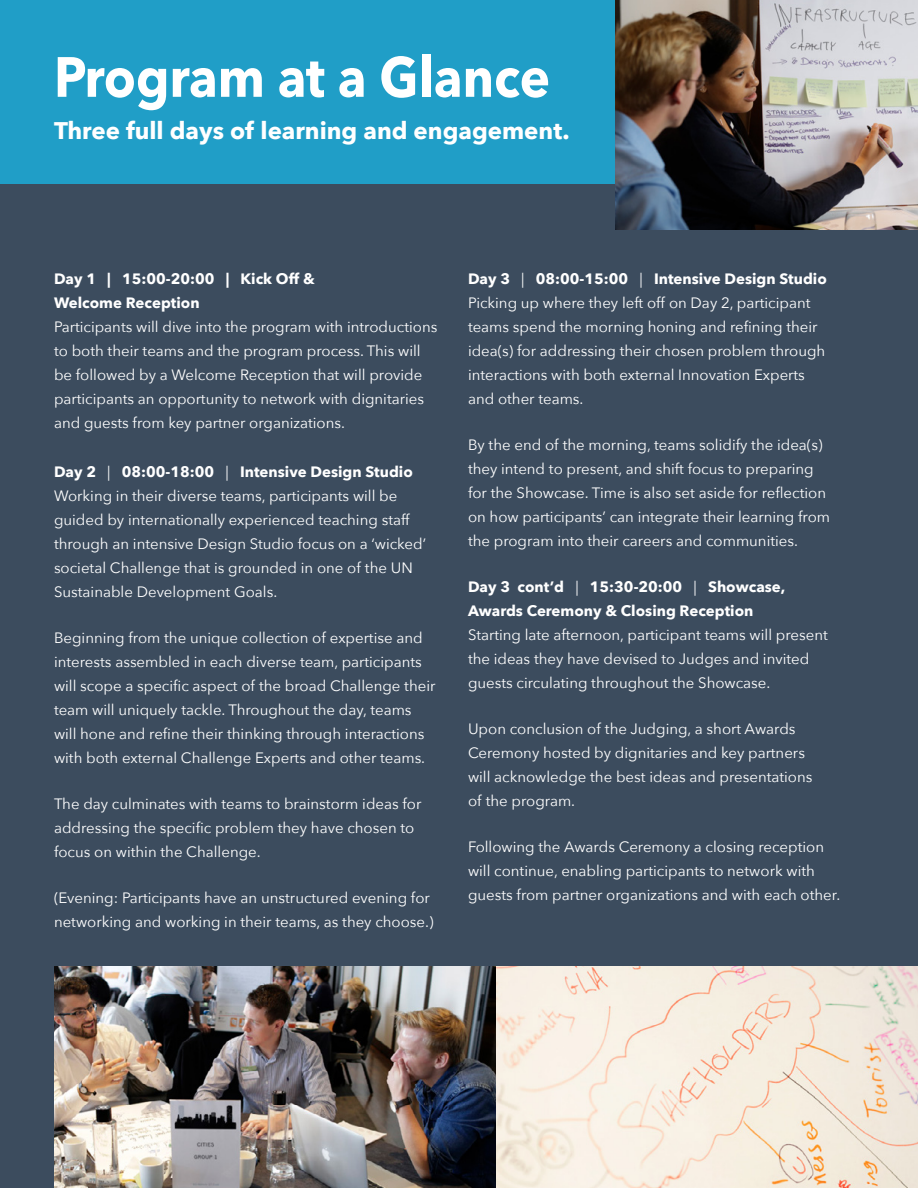
<style>
.page{position:relative;width:918px;height:1188px;background:#fff}
.page>*{position:absolute;margin:0;border:0;box-sizing:border-box;transform-origin:0 0}
.t1{font:700 56.1px "Avenir Next";color:#fff;scale:.91 1}
.t2{font:700 24px "Avenir Next";color:#fff}
.t3{font:15px/24px "Avenir Next";color:#fff}
.t4{font:700 15px/24px "Avenir Next";color:#fff}
.s1{font-weight:700}
.s2{font-weight:400}
</style>
<div class="page">
<div style="left:0;top:184px;width:918px;height:1004px;background:#3c4c5e"></div>
<div style="left:0;top:0;width:918px;height:184px;background:#209ec7"></div>
<img style="left:54px;top:967px;width:864px;height:221px">
<img style="left:615px;top:0;width:303px;height:230px">
<h1 class="t1" style="left:54px;top:29px;width:547px">Program at a Glance</h1>
<h2 class="t2" style="left:54px;top:110px;width:517px">Three full days of learning and engagement.</h2>
<p class="t4" style="left:54px;top:267px;width:263px">Day 1 | 15:00-20:00 | Kick Off &amp;<br>Welcome Reception</p>
<p class="t3" style="left:54px;top:315px;width:385px">Participants will dive into the program with introductions to both their teams and the program process. This will be followed by a Welcome Reception that will provide participants an opportunity to network with dignitaries and guests from key partner organizations.</p>
<p class="t3" style="left:54px;top:459px;width:374px"><span class="s1">Day 2</span> | <span class="s1">08:00-18:00</span> | <span class="s1">Intensive Design Studio </span>Working in their diverse teams, participants will be guided by internationally experienced teaching staff through an intensive Design Studio focus on a ‘wicked’ societal Challenge that is grounded in one of the UN Sustainable Development Goals.</p>
<p class="t3" style="left:54px;top:625px;width:383px">Beginning from the unique collection of expertise and interests assembled in each diverse team, participants will scope a specific aspect of the broad Challenge their team will uniquely tackle. Throughout the day, teams will hone and refine their thinking through interactions with both external Challenge Experts and other teams.</p>
<p class="t3" style="left:54px;top:791px;width:369px">The day culminates with teams to brainstorm ideas for addressing the specific problem they have chosen to focus on within the Challenge.</p>
<p class="t3" style="left:54px;top:885px;width:381px">(Evening: Participants have an unstructured evening for networking and working in their teams, as they choose.)</p>
<p class="t3" style="left:468px;top:267px;width:360px"><span class="s1">Day 3</span> | <span class="s1">08:00-15:00</span> | <span class="s1">Intensive Design Studio </span>Picking up where they left off on Day 2, participant teams spend the morning honing and refining their idea(s) for addressing their chosen problem through interactions with both external Innovation Experts and other teams.</p>
<p class="t3" style="left:468px;top:432px;width:364px">By the end of the morning, teams solidify the idea(s) they intend to present, and shift focus to preparing for the Showcase. Time is also set aside for reflection on how participants’ can integrate their learning from the program into their careers and communities.</p>
<p class="t4" style="left:468px;top:575px;width:319px">Day 3 cont’d <span class="s2">|</span> 15:30-20:00 <span class="s2">|</span> Showcase,<br>Awards Ceremony &amp; Closing Reception</p>
<p class="t3" style="left:468px;top:622px;width:361px">Starting late afternoon, participant teams will present the ideas they have devised to Judges and invited guests circulating throughout the Showcase.</p>
<p class="t3" style="left:468px;top:716px;width:346px">Upon conclusion of the Judging, a short Awards Ceremony hosted by dignitaries and key partners will acknowledge the best ideas and presentations of the program.</p>
<p class="t3" style="left:468px;top:834px;width:374px">Following the Awards Ceremony a closing reception will continue, enabling participants to network with guests from partner organizations and with each other.</p>
</div>
